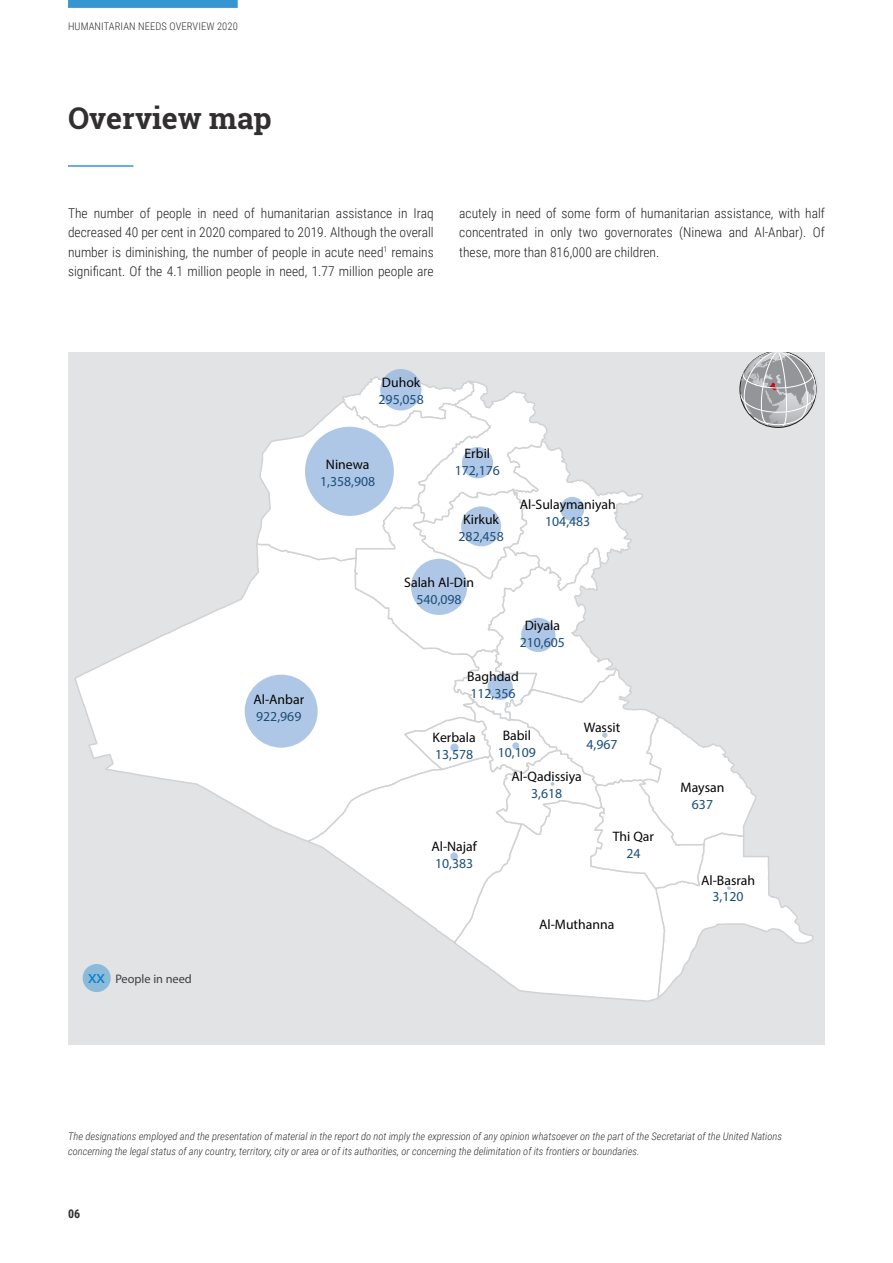
<style>
.page{position:relative;width:893px;height:1263px;background:#fff}
.page>*{position:absolute;margin:0;border:0;box-sizing:border-box;transform-origin:0 0}
.t1{font:700 30px "Roboto Slab";color:#312f30}
.t2{font:13.8px/17px "Roboto";color:#050504;text-align:center}
.t3{font:13.8px/17px "Roboto";color:#1c4e7a;text-align:center}
.t4{font:300 13.5px/19.5px "Roboto Condensed";color:#231f20;text-align:justify}
.t5{font:12.3px "Roboto";color:#3e3e3f}
.t6{font:700 12px "Roboto Condensed";color:#312f30}
.Text_Body{font:italic 300 10.5px/15px "Roboto Condensed";color:#312f30}
.t7{font:300 10.5px "Roboto Condensed";letter-spacing:.01em;color:#312f30}
.s1{font-family:"Myriad Pro";font-size:18.45px;color:#0a7eca}
.s2{color:#1c4e7a}
.s3{color:#050504}
</style>
<div class="page">
<div style="left:68px;top:0;width:170px;height:8px;background:#3696d2"></div>
<div style="left:68px;top:352px;width:757px;height:692px;background:#e2e3e5"></div>
<div style="left:83px;top:964px;width:28px;height:28px;background:#8cbada;border-radius:50%"></div>
<svg style="left:75px;top:576px;width:180px;height:242px"></svg>
<div style="left:245px;top:675px;width:73px;height:73px;background:#afc7e6;border-radius:50%"></div>
<svg style="left:255px;top:352px;width:562px;height:650px"></svg>
<hr style="left:68px;top:165px;width:65px;height:2px;background:#3696d2">
<p class="t7" style="left:68px;top:19px;width:171px">HUMANITARIAN NEEDS OVERVIEW 2020</p>
<p class="t1" style="left:68px;top:98px;width:205px">Overview map</p>
<p class="t4" style="left:68px;top:203px;width:367px">The number of people in need of humanitarian assistance in Iraq decreased 40 per cent in 2020 compared to 2019. Although the overall number is diminishing, the number of people in acute need<sup>1</sup> remains significant. Of the 4.1 million people in need, 1.77 million people are</p>
<p class="t4" style="left:459px;top:203px;width:367px">acutely in need of some form of humanitarian assistance, with half concentrated in only two governorates (Ninewa and Al-Anbar). Of these, more than 816,000 are children.</p>
<p class="t5" style="left:88px;top:971px;width:105px"><span class="s1">xx</span> People in need</p>
<p class="t2" style="left:253px;top:691px;width:52px;text-align:left">Al-Anbar<br><span class="s2">922,969</span></p>
<p class="t3" style="left:379px;top:374px;width:47px;text-align:left"><span class="s3">Duhok<br></span>295,058</p>
<p class="t3" style="left:320px;top:455px;width:57px"><span class="s3">Ninewa<br></span>1,358,908</p>
<p class="t3" style="left:455px;top:445px;width:47px"><span class="s3">Erbil<br></span>172,176</p>
<p class="t3" style="left:459px;top:510px;width:47px"><span class="s3">Kirkuk<br></span>282,458</p>
<p class="t2" style="left:404px;top:573px;width:71px">Salah Al-Din<br><span class="s2">540,098</span></p>
<p class="t2" style="left:520px;top:496px;width:98px">Al-Sulaymaniyah<br><span class="s2">104,483</span></p>
<p class="t3" style="left:520px;top:617px;width:47px"><span class="s3">Diyala<br></span>210,605</p>
<p class="t2" style="left:467px;top:668px;width:53px;text-align:left">Baghdad<br><span class="s2">112,356</span></p>
<p class="t2" style="left:433px;top:729px;width:45px;text-align:left">Kerbala<br><span class="s2">13,578</span></p>
<p class="t3" style="left:498px;top:727px;width:40px"><span class="s3">Babil<br></span>10,109</p>
<p class="t2" style="left:584px;top:719px;width:38px;text-align:left">Wassit<br><span class="s2">4,967</span></p>
<p class="t2" style="left:431px;top:838px;width:47px;text-align:left">Al-Najaf<br><span class="s2">10,383</span></p>
<p class="t2" style="left:512px;top:768px;width:72px">Al-Qadissiya<br><span class="s2">3,618</span></p>
<p class="t2" style="left:613px;top:828px;width:43px">Thi Qar<br><span class="s2">24</span></p>
<p class="t2" style="left:539px;top:915px;width:77px">Al-Muthanna</p>
<p class="t2" style="left:681px;top:779px;width:45px">Maysan<br><span class="s2">637</span></p>
<p class="t2" style="left:701px;top:871px;width:56px">Al-Basrah<br><span class="s2">3,120</span></p>
<p class="Text_Body" style="left:68px;top:1128px;width:715px">The designations employed and the presentation of material in the report do not imply the expression of any opinion whatsoever on the part of the Secretariat of the United Nations concerning the legal status of any country, territory, city or area or of its authorities, or concerning the delimitation of its frontiers or boundaries.</p>
<p class="t6" style="left:68px;top:1205px;width:14px">06</p>
</div>
